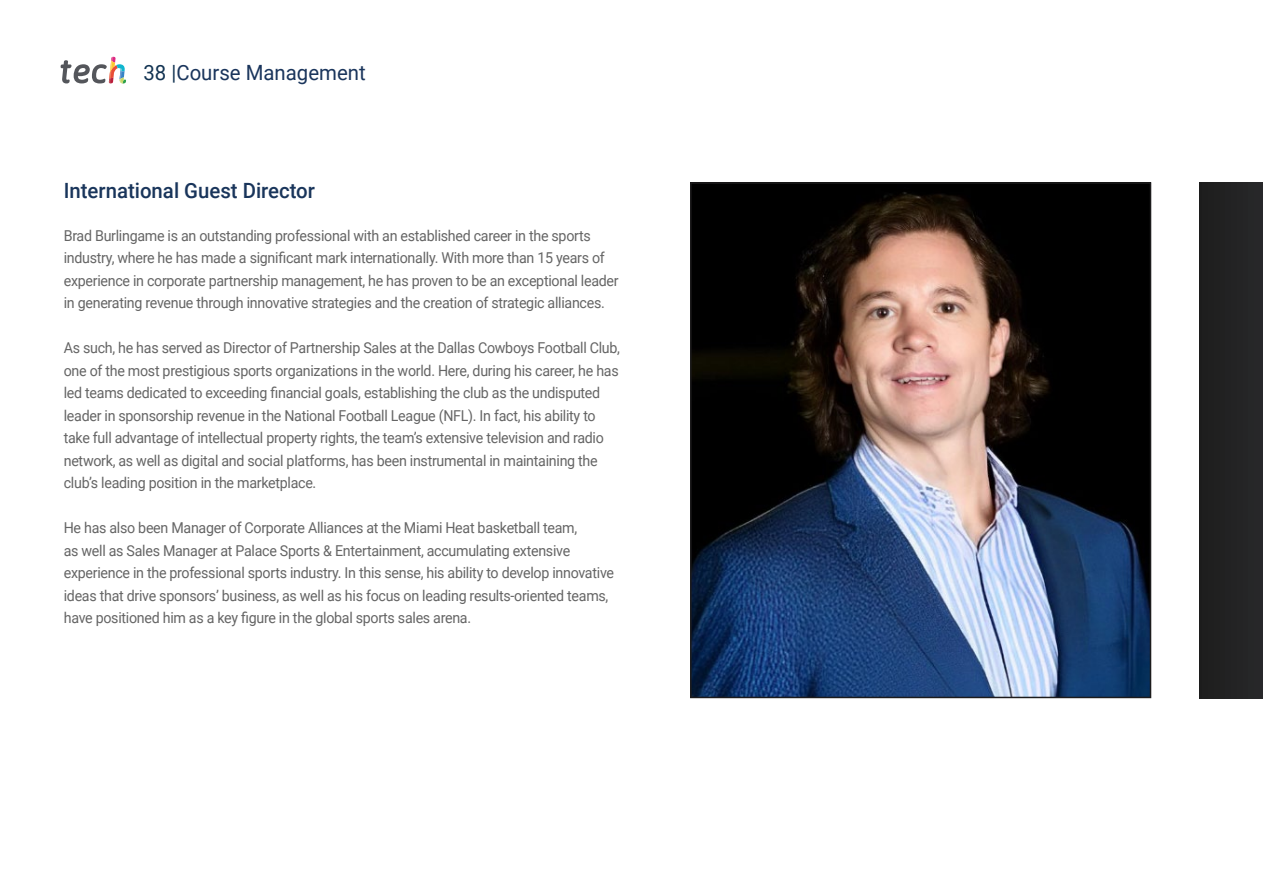
<style>
.page{position:relative;width:1263px;height:893px;background:#fff}
.page>*{position:absolute;margin:0;border:0;box-sizing:border-box;transform-origin:0 0}
.t1{font:500 21px "Roboto";color:#19355b}
.t2{font:21px "Roboto";color:#1a355c}
.t3{font:15px/22.5px "Roboto";letter-spacing:-.02em;color:#656565;scale:.95 1}
.s1{color:#123352}
</style>
<div class="page">
<img style="left:693px;top:185px;width:455px;height:510px">
<div style="left:690px;top:182px;width:461px;height:516px;border:2px solid #1d1c1d"></div>
<svg style="left:61px;top:57px;width:65px;height:27px"></svg>
<div style="left:1199px;top:182px;width:64px;height:516px;background:#222223"></div>
<h1 class="t2" style="left:144px;top:57px;width:224px"><span class="s1">38 |</span>Course Management</h1>
<h1 class="t1" style="left:64px;top:176px;width:253px">International Guest Director</h1>
<p class="t3" style="left:64px;top:224px;width:586px">Brad Burlingame is an outstanding professional with an established career in the sports industry, where he has made a significant mark internationally. With more than 15 years of experience in corporate partnership management, he has proven to be an exceptional leader in generating revenue through innovative strategies and the creation of strategic alliances.</p>
<p class="t3" style="left:64px;top:336px;width:587px">As such, he has served as Director of Partnership Sales at the Dallas Cowboys Football Club, one of the most prestigious sports organizations in the world. Here, during his career, he has led teams dedicated to exceeding financial goals, establishing the club as the undisputed leader in sponsorship revenue in the National Football League (NFL). In fact, his ability to take full advantage of intellectual property rights, the team’s extensive television and radio network, as well as digital and social platforms, has been instrumental in maintaining the club’s leading position in the marketplace.</p>
<p class="t3" style="left:64px;top:516px;width:581px">He has also been Manager of Corporate Alliances at the Miami Heat basketball team,<br>as well as Sales Manager at Palace Sports &amp; Entertainment, accumulating extensive experience in the professional sports industry. In this sense, his ability to develop innovative ideas that drive sponsors’ business, as well as his focus on leading results-oriented teams, have positioned him as a key figure in the global sports sales arena.</p>
</div>
